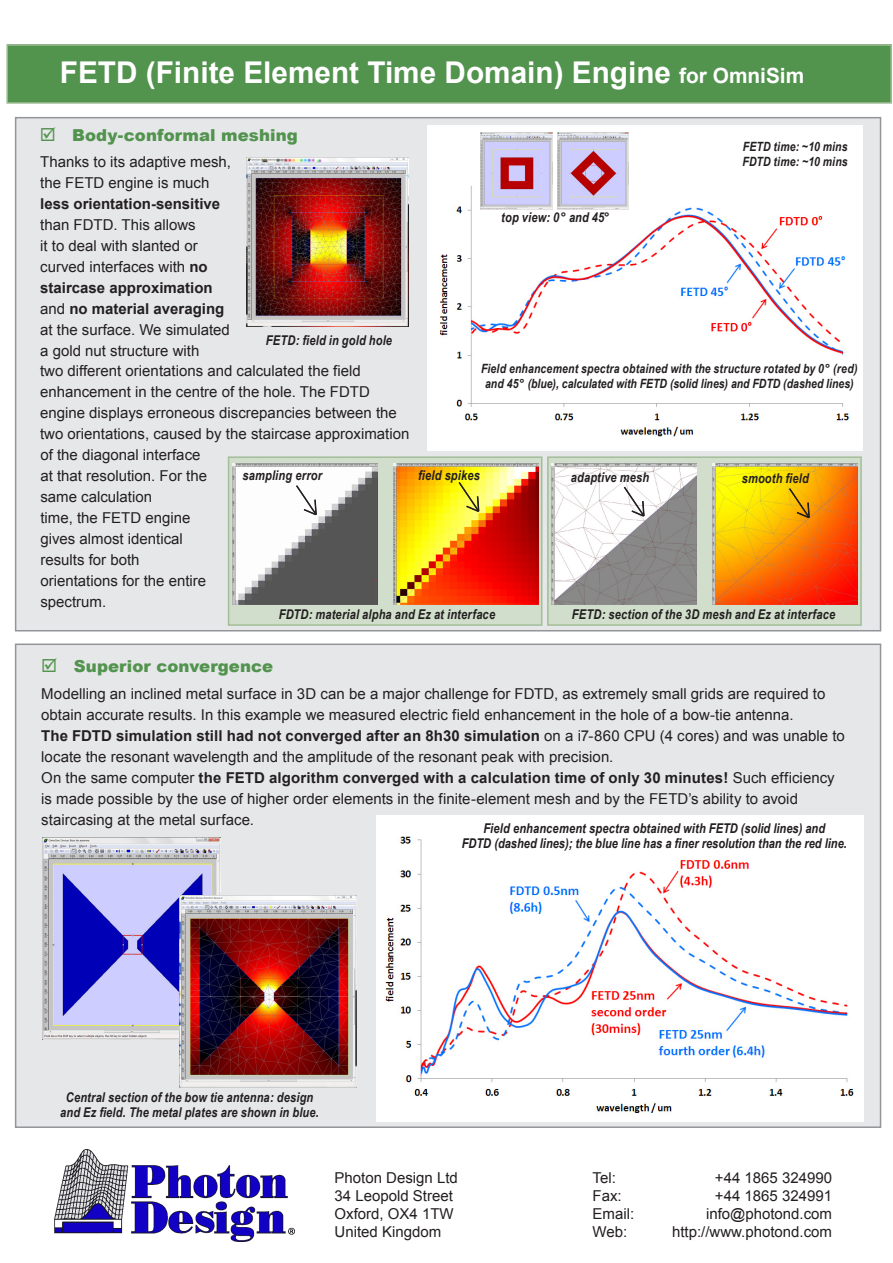
<style>
.page{position:relative;width:893px;height:1263px;background:#fff}
.page>*{position:absolute;margin:0;border:0;box-sizing:border-box;transform-origin:0 0}
.t1{font:700 30px "Arial";color:#fff}
.Green_title{font:900 16.5px "Arial";letter-spacing:.005em;color:#52934e}
.Text{font:15px/21px "Arial";color:#231f20}
.t2{font:italic 700 13.5px/15px "Arial Narrow";letter-spacing:.01em;color:#231f20;text-align:center}
.t3{font:italic 700 12.75px/15px "Arial Narrow";letter-spacing:.01em;color:#231f20;text-align:center}
.s1{font-size:21px}
.s2{font-weight:700}
</style>
<div class="page">
<div style="left:16px;top:644px;width:864px;height:483px;background:#e6e7e9"></div>
<div style="left:16px;top:118px;width:864px;height:513px;background:#e6e7e9"></div>
<div style="left:427px;top:125px;width:435px;height:326px;background:#fff"></div>
<img style="left:54px;top:1149px;width:240px;height:92px">
<div style="left:7px;top:45px;width:884px;height:58px;background:#52934e"></div>
<div style="left:6px;top:44px;width:886px;height:60px;border:1px solid #a3be99"></div>
<img style="left:42px;top:838px;width:179px;height:202px">
<div style="left:377px;top:815px;width:487px;height:306px;background:#fff"></div>
<img style="left:180px;top:896px;width:176px;height:189px">
<img style="left:439px;top:153px;width:411px;height:284px">
<img style="left:481px;top:133px;width:71px;height:76px">
<img style="left:557px;top:133px;width:71px;height:76px">
<img style="left:247px;top:157px;width:161px;height:169px">
<div style="left:548px;top:457px;width:313px;height:168px;background:#d0decb"></div>
<div style="left:547px;top:456px;width:315px;height:170px;border:2px solid #a3be99"></div>
<img style="left:552px;top:463px;width:145px;height:142px">
<img style="left:713px;top:463px;width:145px;height:142px">
<svg style="left:622px;top:485px;width:24px;height:33px"></svg>
<svg style="left:787px;top:487px;width:24px;height:33px"></svg>
<div style="left:229px;top:457px;width:313px;height:168px;background:#d0decb"></div>
<div style="left:228px;top:456px;width:314px;height:170px;border:2px solid #a3be99"></div>
<img style="left:232px;top:463px;width:145px;height:142px">
<img style="left:393px;top:463px;width:145px;height:142px">
<svg style="left:295px;top:484px;width:23px;height:33px"></svg>
<svg style="left:457px;top:480px;width:24px;height:33px"></svg>
<img style="left:385px;top:836px;width:469px;height:277px">
<p class="t1" style="left:60px;top:52px;width:746px">FETD (Finite Element Time Domain) Engine <span class="s1">for OmniSim</span></p>
<p class="Green_title" style="left:40px;top:124px;width:260px">☑ Body-conformal meshing</p>
<p class="Text" style="left:40px;top:152px;width:192px">Thanks to its adaptive mesh, the FETD engine is much <span class="s2">less orientation-sensitive </span>than FDTD. This allows<br>it to deal with slanted or curved interfaces with <span class="s2">no staircase approximation </span>and <span class="s2">no material averaging </span>at the surface. We simulated a gold nut structure with</p>
<p class="t2" style="left:266px;top:332px;width:128px">FETD: field in gold hole</p>
<p class="t2" style="left:501px;top:210px;width:110px">top view: 0° and 45°</p>
<p class="t3" style="left:743px;top:138px;width:106px">FETD time: ~10 mins</p>
<p class="t3" style="left:743px;top:153px;width:107px">FDTD time: ~10 mins</p>
<p class="t3" style="left:481px;top:361px;width:378px">Field enhancement spectra obtained with the structure rotated by 0° (red) and 45° (blue), calculated with FETD (solid lines) and FDTD (dashed lines)</p>
<p class="Text" style="left:40px;top:360px;width:371px">two different orientations and calculated the field enhancement in the centre of the hole. The FDTD engine displays erroneous discrepancies between the two orientations, caused by the staircase approximation of the diagonal interface<br>at that resolution. For the<br>same calculation<br>time, the FETD engine<br>gives almost identical<br>results for both<br>orientations for the entire<br>spectrum.</p>
<p class="t2" style="left:242px;top:467px;width:81px">sampling error</p>
<p class="t2" style="left:418px;top:467px;width:63px">field spikes</p>
<p class="t2" style="left:571px;top:469px;width:80px">adaptive mesh</p>
<p class="t2" style="left:742px;top:470px;width:69px">smooth field</p>
<p class="t2" style="left:572px;top:606px;width:265px">FETD: section of the 3D mesh and Ez at interface</p>
<p class="t2" style="left:279px;top:606px;width:218px">FDTD: material alpha and Ez at interface</p>
<p class="Green_title" style="left:41px;top:654px;width:233px">☑ Superior convergence</p>
<p class="Text" style="left:41px;top:683px;width:805px">Modelling an inclined metal surface in 3D can be a major challenge for FDTD, as extremely small grids are required to obtain accurate results. In this example we measured electric field enhancement in the hole of a bow-tie antenna.<br><span class="s2">The FDTD simulation still had not converged after an 8h30 simulation</span> on a i7-860 CPU (4 cores) and was unable to locate the resonant wavelength and the amplitude of the resonant peak with precision.<br>On the same computer <span class="s2">the FETD algorithm converged with a calculation time of only 30 minutes!</span> Such efficiency is made possible by the use of higher order elements in the finite-element mesh and by the FETD’s ability to avoid staircasing at the metal surface.</p>
<p class="t2" style="left:462px;top:820px;width:387px">Field enhancement spectra obtained with FETD (solid lines) and<br>FDTD (dashed lines); the blue line has a finer resolution than the red line.</p>
<p class="t2" style="left:60px;top:1089px;width:260px">Central section of the bow tie antenna: design and Ez field. The metal plates are shown in blue.</p>
<p class="Text" style="left:334px;top:1167px;width:125px">Photon Design Ltd</p>
<p class="Text" style="left:334px;top:1185px;width:120px">34 Leopold Street</p>
<p class="Text" style="left:334px;top:1203px;width:121px">Oxford, OX4 1TW</p>
<p class="Text" style="left:334px;top:1221px;width:108px">United Kingdom</p>
<p class="Text" style="left:593px;top:1167px;width:25px">Tel:</p>
<p class="Text" style="left:715px;top:1167px;width:119px">+44 1865 324990</p>
<p class="Text" style="left:593px;top:1185px;width:31px">Fax:</p>
<p class="Text" style="left:715px;top:1185px;width:119px">+44 1865 324991</p>
<p class="Text" style="left:593px;top:1203px;width:43px">Email:</p>
<p class="Text" style="left:706px;top:1203px;width:128px">info@photond.com</p>
<p class="Text" style="left:593px;top:1221px;width:36px">Web:</p>
<p class="Text" style="left:672px;top:1221px;width:162px">http://www.photond.com</p>
</div>
